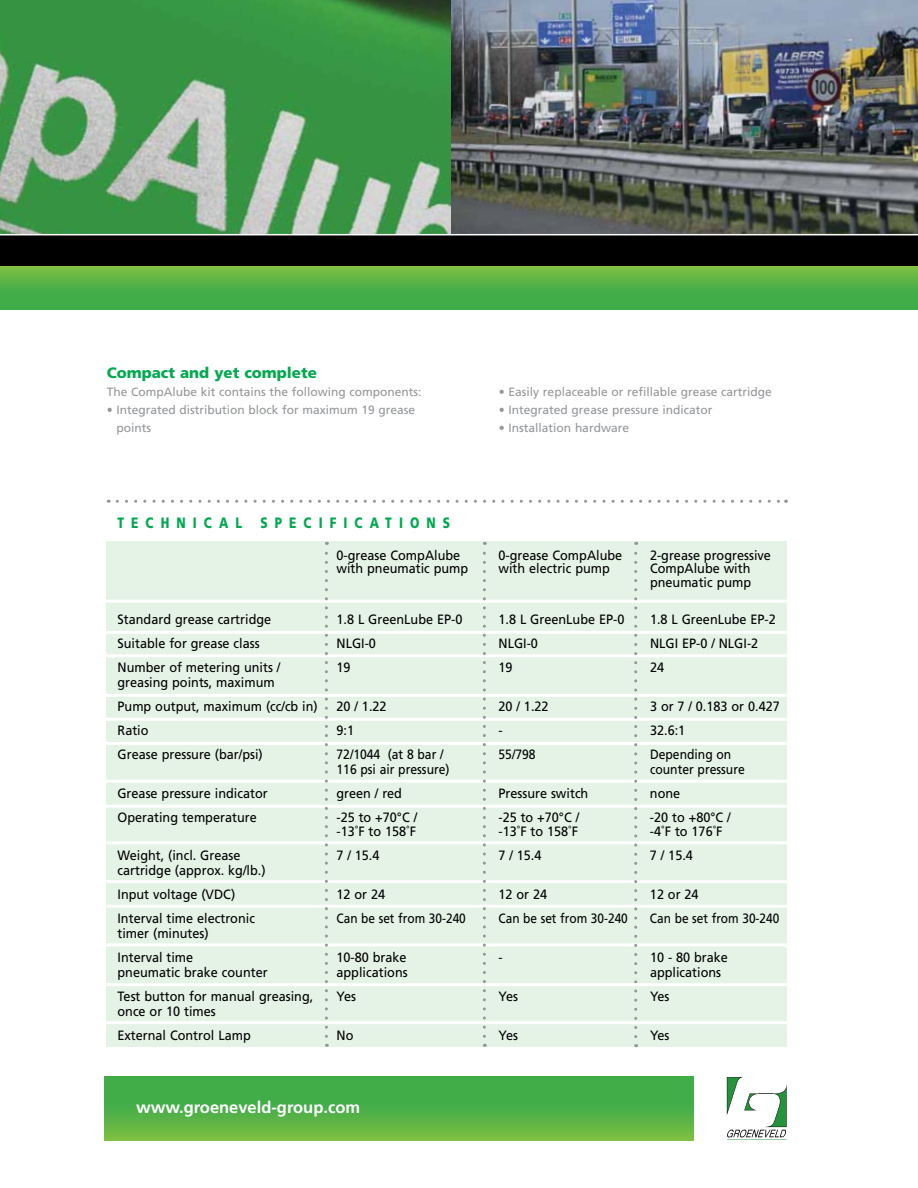
<style>
.page{position:relative;width:918px;height:1188px;background:#fff}
.page>*{position:absolute;margin:0;border:0;box-sizing:border-box;transform-origin:0 0}
.t1{font:700 16.5px "Frutiger";color:#fff}
.t2{font:900 15px "Frutiger";color:#00a94f}
.t3{font:900 15px "Frutiger";letter-spacing:.59em;color:#00a94f;scale:.8 1}
.t4{font:900 15px "Frutiger";color:#00a94f;scale:.8 1}
.t5{font:13.5px/24px "Frutiger";color:#000;scale:.94 1}
.t6{font:13.5px "Frutiger";color:#000;scale:.9 1}
.t7{font:13.5px "Frutiger";color:#000;scale:.88 1}
.t8{font:12px/18px "Frutiger";color:#939598}
</style>
<div class="page">
<img style="left:451px;top:0;width:467px;height:234px">
<img style="left:0;top:0;width:451px;height:234px">
<svg style="left:117px;top:500px;width:670px;height:3px"></svg>
<div style="left:106px;top:542px;width:681px;height:505px;background:#e5f3e7"></div>
<div style="left:105px;top:1077px;width:588px;height:63px;background:linear-gradient(to bottom,#32a84b,#71bb44)"></div>
<svg style="left:727px;top:1077px;width:60px;height:63px"></svg>
<hr style="left:105px;top:631px;width:682px;height:3px;background:#fff">
<hr style="left:105px;top:600px;width:682px;height:3px;background:#fff">
<hr style="left:105px;top:654px;width:682px;height:3px;background:#fff">
<hr style="left:105px;top:742px;width:682px;height:3px;background:#fff">
<hr style="left:105px;top:718px;width:682px;height:3px;background:#fff">
<hr style="left:105px;top:694px;width:682px;height:3px;background:#fff">
<hr style="left:107px;top:943px;width:681px;height:3px;background:#fff">
<hr style="left:107px;top:905px;width:681px;height:3px;background:#fff">
<hr style="left:107px;top:880px;width:681px;height:3px;background:#fff">
<hr style="left:107px;top:841px;width:681px;height:3px;background:#fff">
<hr style="left:105px;top:805px;width:682px;height:3px;background:#fff">
<hr style="left:105px;top:780px;width:685px;height:3px;background:#fff">
<svg style="left:325px;top:542px;width:3px;height:494px"></svg>
<svg style="left:483px;top:542px;width:3px;height:494px"></svg>
<svg style="left:634px;top:542px;width:3px;height:495px"></svg>
<div style="left:0;top:235px;width:918px;height:32px;background:#000"></div>
<div style="left:0;top:267px;width:918px;height:42px;background:linear-gradient(to bottom,#73bc44,#35a94a)"></div>
<hr style="left:107px;top:983px;width:681px;height:3px;background:#fff">
<hr style="left:107px;top:1021px;width:681px;height:3px;background:#fff">
<p class="t2" style="left:107px;top:364px;width:212px">COMPACT AND YET COMPLETE</p>
<p class="t8" style="left:107px;top:383px;width:316px">The CompAlube kit contains the following components:</p>
<p class="t8" style="left:116px;top:401px;width:300px;text-indent:-10px">• Integrated distribution block for maximum 19 grease points</p>
<p class="t8" style="left:499px;top:383px;width:274px">• Easily replaceable or refillable grease cartridge</p>
<p class="t8" style="left:499px;top:401px;width:215px">• Integrated grease pressure indicator</p>
<p class="t8" style="left:499px;top:419px;width:132px">• Installation hardware</p>
<p class="t3" style="left:117px;top:514px;width:350px">TEC HNIC AL S PECI FIC ATIO</p>
<p class="t4" style="left:427px;top:514px;width:30px">N S</p>
<p class="t5" style="left:337px;top:543px;width:133px">0-grease CompAlube</p>
<p class="t5" style="left:499px;top:543px;width:133px">0-grease CompAlube</p>
<p class="t5" style="left:650px;top:543px;width:130px">2-grease progressive</p>
<p class="t5" style="left:337px;top:557px;width:142px">with pneumatic pump</p>
<p class="t5" style="left:499px;top:557px;width:120px">with electric pump</p>
<p class="t5" style="left:650px;top:562px;width:109px;line-height:13.5px">CompAlube with pneumatic pump</p>
<p class="t5" style="left:118px;top:608px;width:165px">Standard grease cartridge</p>
<p class="t5" style="left:337px;top:608px;width:135px">1.8 L GreenLube EP-0</p>
<p class="t5" style="left:499px;top:608px;width:135px">1.8 L GreenLube EP-0</p>
<p class="t5" style="left:650px;top:608px;width:135px">1.8 L GreenLube EP-2</p>
<p class="t5" style="left:118px;top:632px;width:153px">Suitable for grease class</p>
<p class="t5" style="left:337px;top:632px;width:43px">NLGI-0</p>
<p class="t5" style="left:499px;top:632px;width:43px">NLGI-0</p>
<p class="t5" style="left:650px;top:632px;width:117px">NLGI EP-0 / NLGI-2</p>
<p class="t5" style="left:118px;top:656px;width:175px">Number of metering units /</p>
<p class="t5" style="left:337px;top:656px;width:17px">19</p>
<p class="t5" style="left:499px;top:656px;width:17px">19</p>
<p class="t5" style="left:650px;top:656px;width:17px">24</p>
<p class="t5" style="left:118px;top:671px;width:215px">greasing points, maximum<br>Pump output, maximum (cc/cb in)</p>
<p class="t5" style="left:337px;top:695px;width:55px">20 / 1.22</p>
<p class="t5" style="left:499px;top:695px;width:55px">20 / 1.22</p>
<p class="t5" style="left:650px;top:695px;width:140px">3 or 7 / 0.183 or 0.427</p>
<p class="t5" style="left:118px;top:719px;width:35px">Ratio</p>
<p class="t5" style="left:337px;top:719px;width:20px">9:1</p>
<p class="t5" style="left:499px;top:719px;width:6px">-</p>
<p class="t5" style="left:650px;top:719px;width:39px">32.6:1</p>
<p class="t5" style="left:118px;top:743px;width:156px">Grease pressure (bar/psi)</p>
<p class="t6" style="left:336px;top:747px;width:120px">72/1044 (at 8 bar /</p>
<p class="t6" style="left:499px;top:747px;width:43px">55/798</p>
<p class="t6" style="left:650px;top:747px;width:92px">Depending on</p>
<p class="t6" style="left:337px;top:762px;width:127px">116 psi air pressure)</p>
<p class="t6" style="left:650px;top:762px;width:107px">counter pressure</p>
<p class="t5" style="left:117px;top:782px;width:161px">Grease pressure indicator</p>
<p class="t5" style="left:336px;top:782px;width:71px">green / red</p>
<p class="t5" style="left:498px;top:782px;width:97px">Pressure switch</p>
<p class="t5" style="left:650px;top:782px;width:34px">none</p>
<p class="t5" style="left:117px;top:806px;width:150px">Operating temperature</p>
<p class="t5" style="left:336px;top:806px;width:87px">-25 to +70°C /</p>
<p class="t5" style="left:498px;top:806px;width:87px">-25 to +70°C /</p>
<p class="t5" style="left:650px;top:806px;width:87px">-20 to +80°C /</p>
<p class="t5" style="left:336px;top:819px;width:86px">-13˚F to 158˚F</p>
<p class="t5" style="left:498px;top:819px;width:86px">-13˚F to 158˚F</p>
<p class="t5" style="left:650px;top:819px;width:79px">-4˚F to 176˚F</p>
<p class="t5" style="left:117px;top:843px;width:132px">Weight, (incl. Grease</p>
<p class="t5" style="left:336px;top:843px;width:47px">7 / 15.4</p>
<p class="t5" style="left:498px;top:843px;width:47px">7 / 15.4</p>
<p class="t5" style="left:650px;top:843px;width:47px">7 / 15.4</p>
<p class="t5" style="left:117px;top:858px;width:159px">cartridge (approx. kg/lb.)<br>Input voltage (VDC)</p>
<p class="t5" style="left:336px;top:882px;width:53px">12 or 24</p>
<p class="t5" style="left:498px;top:882px;width:53px">12 or 24</p>
<p class="t5" style="left:650px;top:882px;width:53px">12 or 24</p>
<p class="t5" style="left:117px;top:906px;width:148px">Interval time electronic</p>
<p class="t7" style="left:336px;top:910px;width:149px">Can be set from 30-240</p>
<p class="t7" style="left:498px;top:910px;width:149px">Can be set from 30-240</p>
<p class="t7" style="left:650px;top:910px;width:149px">Can be set from 30-240</p>
<p class="t5" style="left:117px;top:921px;width:99px">timer (minutes)<br>Interval time</p>
<p class="t5" style="left:337px;top:945px;width:76px">10-80 brake</p>
<p class="t5" style="left:499px;top:945px;width:6px">-</p>
<p class="t5" style="left:650px;top:945px;width:84px">10 - 80 brake</p>
<p class="t5" style="left:118px;top:960px;width:161px">pneumatic brake counter</p>
<p class="t5" style="left:336px;top:960px;width:77px">applications</p>
<p class="t5" style="left:650px;top:960px;width:77px">applications</p>
<p class="t5" style="left:118px;top:984px;width:210px">Test button for manual greasing,</p>
<p class="t5" style="left:337px;top:984px;width:22px">Yes</p>
<p class="t5" style="left:499px;top:984px;width:22px">Yes</p>
<p class="t5" style="left:650px;top:984px;width:22px">Yes</p>
<p class="t5" style="left:118px;top:999px;width:143px">once or 10 times<br>External Control Lamp</p>
<p class="t5" style="left:337px;top:1023px;width:19px">No</p>
<p class="t5" style="left:499px;top:1023px;width:22px">Yes</p>
<p class="t5" style="left:650px;top:1023px;width:22px">Yes</p>
<p class="t1" style="left:136px;top:1097px;width:226px">www.groeneveld-group.com</p>
</div>
